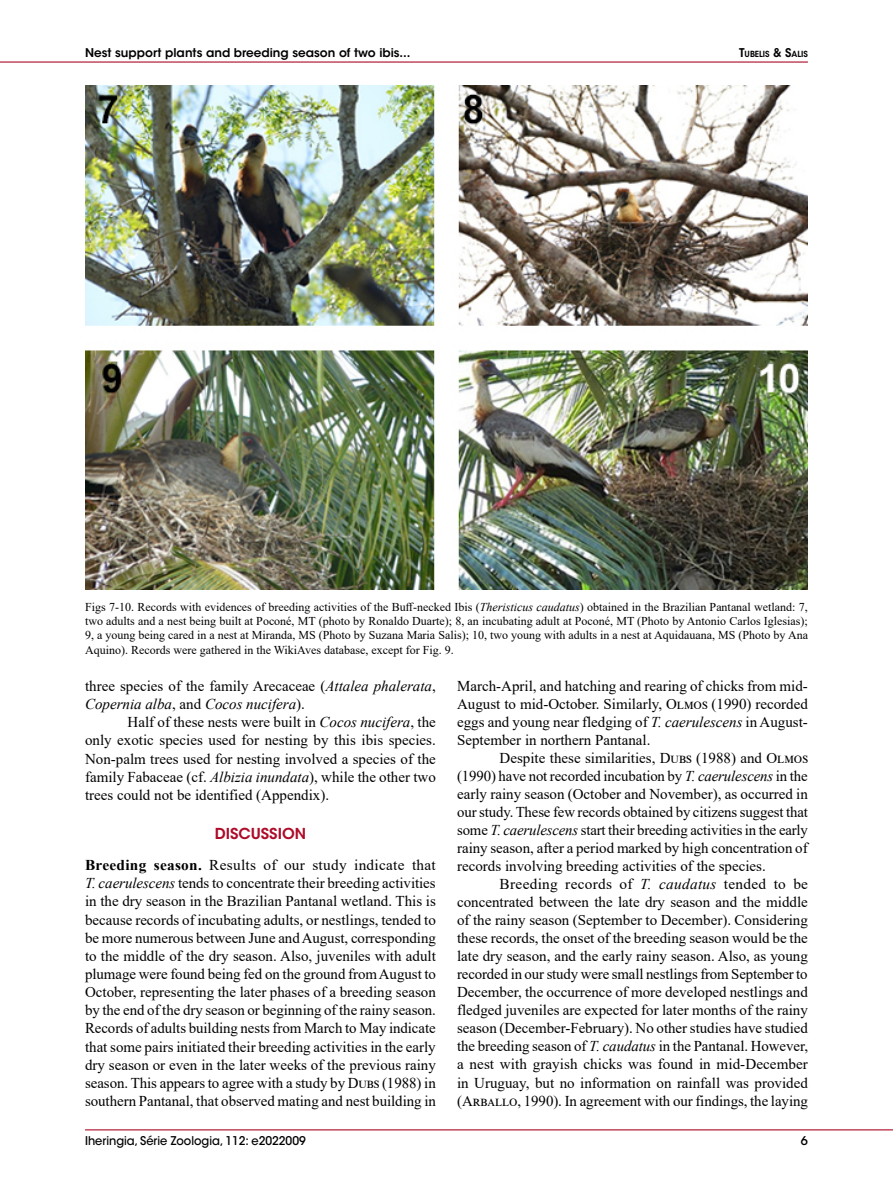
<style>
.page{position:relative;width:893px;height:1191px;background:#fff}
.page>*{position:absolute;margin:0;border:0;box-sizing:border-box;transform-origin:0 0}
.t1{font:15px/18px "Times New Roman";color:#000;text-align:justify}
.t2{font:italic 15px/18.1px "Times New Roman";color:#000}
.t3{font:600 15px "ITC Avant Garde Std";color:#ae0b29}
.t4{font:12px/14.4px "Times New Roman";color:#000;text-align:justify}
.t5{font:600 12px "ITC Avant Garde Std";color:#000}
.t6{font:500 12px "ITC Avant Garde Std";color:#000;scale:.95 1}
.t7{font:500 12px "ITC Avant Garde Std";color:#000}
.t8{font:600 8.4px "ITC Avant Garde Std";color:#000;scale:.95 1}
.s1{font-size:12px}
.s2{font-style:italic}
.s3{font-style:normal}
.s4{font-weight:700}
</style>
<div class="page">
<hr style="left:0;top:61px;width:808px;height:2px;background:#ae0b29">
<hr style="left:85px;top:1129px;width:808px;height:1px;background:#ae0b29">
<img style="left:85px;top:85px;width:723px;height:505px">
<p class="t5" style="left:85px;top:45px;width:327px">Nest support plants and breeding season of two ibis...</p>
<p class="t8" style="left:739px;top:48px;width:74px"><span class="s1">T</span>UBELIS <span class="s1">&amp; S</span>ALIS</p>
<p class="t4" style="left:85px;top:599px;width:724px">Figs 7-10. Records with evidences of breeding activities of the Buff-necked Ibis (<span class="s2">Theristicus caudatus</span>) obtained in the Brazilian Pantanal wetland: 7, two adults and a nest being built at Poconé, MT (photo by Ronaldo Duarte); 8, an incubating adult at Poconé, MT (Photo by Antonio Carlos Iglesias); 9, a young being cared in a nest at Miranda, MS (Photo by Suzana Maria Salis); 10, two young with adults in a nest at Aquidauana, MS (Photo by Ana Aquino). Records were gathered in the WikiAves database, except for Fig. 9.</p>
<p class="t2" style="left:85px;top:676px;width:352px"><span class="s3">three species of the family Arecaceae (</span>Attalea phalerata<span class="s3">,<br></span>Copernia alba<span class="s3">, and</span> Cocos nucifera<span class="s3">).</span></p>
<p class="t1" style="left:85px;top:712px;width:352px;text-indent:43px">Half of these nests were built in <span class="s2">Cocos nucifera</span>, the only exotic species used for nesting by this ibis species.<br>Non-palm trees used for nesting involved a species of the family Fabaceae (cf. <span class="s2">Albizia inundata</span>), while the other two trees could not be identified (Appendix).</p>
<p class="t3" style="left:215px;top:824px;width:93px">DISCUSSION</p>
<p class="t1" style="left:85px;top:855px;width:352px"><span class="s4">Breeding season.</span> Results of our study indicate that <span class="s2">T. caerulescens</span> tends to concentrate their breeding activities in the dry season in the Brazilian Pantanal wetland. This is because records of incubating adults, or nestlings, tended to be more numerous between June and August, corresponding to the middle of the dry season. Also, juveniles with adult plumage were found being fed on the ground from August to October, representing the later phases of a breeding season by the end of the dry season or beginning of the rainy season.<br>Records of adults building nests from March to May indicate that some pairs initiated their breeding activities in the early dry season or even in the later weeks of the previous rainy season. This appears to agree with a study by Dubs (1988) in southern Pantanal, that observed mating and nest building in</p>
<p class="t1" style="left:457px;top:676px;width:352px">March-April, and hatching and rearing of chicks from mid-August to mid-October. Similarly, Olmos (1990) recorded eggs and young near fledging of <span class="s2">T. caerulescens</span> in August-September in northern Pantanal.</p>
<p class="t1" style="left:457px;top:748px;width:352px;text-indent:43px">Despite these similarities, Dubs (1988) and Olmos (1990) have not recorded incubation by <span class="s2">T. caerulescens</span> in the early rainy season (October and November), as occurred in our study. These few records obtained by citizens suggest that some <span class="s2">T. caerulescens</span> start their breeding activities in the early rainy season, after a period marked by high concentration of records involving breeding activities of the species.</p>
<p class="t1" style="left:457px;top:874px;width:352px;text-indent:43px">Breeding records of <span class="s2">T. caudatus</span> tended to be concentrated between the late dry season and the middle of the rainy season (September to December). Considering these records, the onset of the breeding season would be the late dry season, and the early rainy season. Also, as young recorded in our study were small nestlings from September to December, the occurrence of more developed nestlings and fledged juveniles are expected for later months of the rainy season (December-February). No other studies have studied the breeding season of <span class="s2">T. caudatus</span> in the Pantanal. However, a nest with grayish chicks was found in mid‑December in Uruguay, but no information on rainfall was provided (Arballo, 1990). In agreement with our findings, the laying</p>
<p class="t6" style="left:85px;top:1133px;width:234px">Iheringia, Série Zoologia, 112: e2022009</p>
<p class="t7" style="left:801px;top:1132px;width:9px">6</p>
</div>
